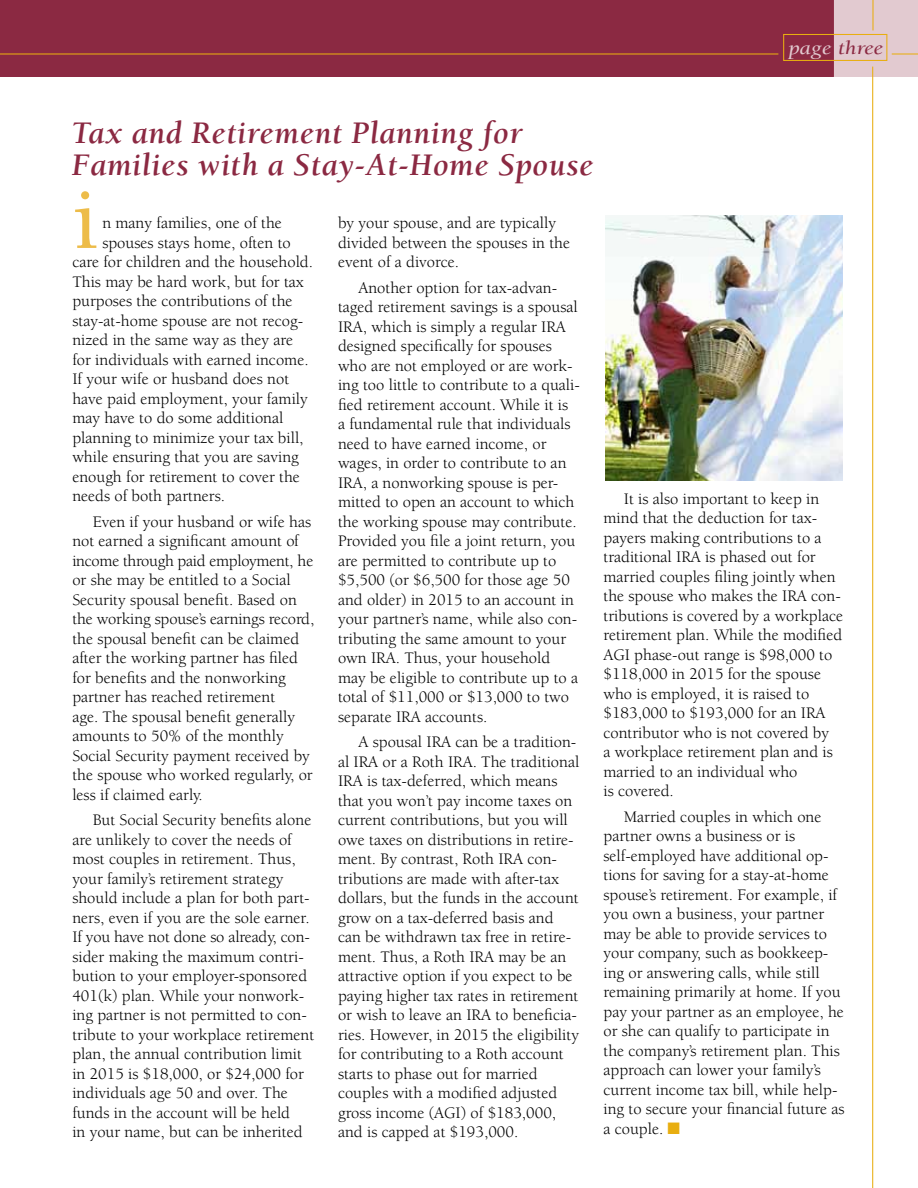
<style>
.page{position:relative;width:918px;height:1188px;background:#fff}
.page>*{position:absolute;margin:0;border:0;box-sizing:border-box;transform-origin:0 0}
.t1{font:500 90px "Berkeley";color:#edbc49}
.t2{font:italic 700 32.25px/32.2px "Berkeley";letter-spacing:.02em;color:#8b2942}
.t3{font:italic 19.5px "Berkeley";letter-spacing:-.01em;color:#8b2942;scale:1.2 1}
.t4{font:16.5px/19.5px "Berkeley";color:#000}
.s1{color:#e2cad0}
</style>
<div class="page">
<div style="left:834px;top:0;width:84px;height:77px;background:#e2cad0"></div>
<div style="left:0;top:0;width:834px;height:77px;background:#8b2942"></div>
<hr style="left:0;top:53px;width:778px;height:2px;background:#e8ae10">
<hr style="left:872px;top:0;width:2px;height:30px;background:#e8ae10">
<div style="left:783px;top:34px;width:104px;height:27px;border:1px solid #e8ae10"></div>
<hr style="left:892px;top:53px;width:26px;height:2px;background:#e8ae10">
<hr style="left:872px;top:67px;width:1px;height:1121px;background:#e8ae10">
<img style="left:605px;top:215px;width:238px;height:266px">
<p class="t3" style="left:788px;top:37px;width:80px"><span class="s1">page</span> three</p>
<h2 class="t2" style="left:72px;top:117px;width:523px">Tax and Retirement Planning for<br>Families with a Stay-At-Home Spouse</h2>
<p class="t4" style="left:102px;top:214px;width:181px">n many families, one of the</p>
<p class="t4" style="left:102px;top:233px;width:190px">spouses stays home, often to</p>
<p class="t4" style="left:72px;top:253px;width:242px">care for children and the household.</p>
<p class="t4" style="left:72px;top:272px;width:233px">This may be hard work, but for tax</p>
<p class="t4" style="left:72px;top:292px;width:222px">purposes the contributions of the</p>
<p class="t4" style="left:72px;top:311px;width:232px">stay-at-home spouse are not recog-</p>
<p class="t4" style="left:72px;top:331px;width:222px">nized in the same way as they are</p>
<p class="t4" style="left:72px;top:350px;width:238px">for individuals with earned income.</p>
<p class="t4" style="left:72px;top:370px;width:218px">If your wife or husband does not</p>
<p class="t4" style="left:72px;top:389px;width:237px">have paid employment, your family</p>
<p class="t4" style="left:72px;top:409px;width:213px">may have to do some additional</p>
<p class="t4" style="left:72px;top:428px;width:233px">planning to minimize your tax bill,</p>
<p class="t4" style="left:72px;top:448px;width:228px">while ensuring that you are saving</p>
<p class="t4" style="left:72px;top:467px;width:229px">enough for retirement to cover the</p>
<p class="t4" style="left:72px;top:487px;width:154px">needs of both partners.</p>
<p class="t4" style="left:72px;top:512px;width:243px;text-indent:20px">Even if your husband or wife has not earned a significant amount of income through paid employment, he or she may be entitled to a Social Security spousal benefit. Based on the working spouse’s earnings record, the spousal benefit can be claimed after the working partner has filed for benefits and the nonworking partner has reached retirement<br>age. The spousal benefit generally amounts to 50% of the monthly Social Security payment received by the spouse who worked regularly, or less if claimed early.</p>
<p class="t4" style="left:72px;top:811px;width:243px;text-indent:20px">But Social Security benefits alone are unlikely to cover the needs of most couples in retirement. Thus, your family’s retirement strategy should include a plan for both part&shy;ners, even if you are the sole earner.<br>If you have not done so already, con&shy;sider making the maximum contri&shy;bution to your employer-sponsored 401(k) plan. While your nonwork&shy;ing partner is not permitted to con&shy;tribute to your workplace retirement plan, the annual contribution limit in 2015 is $18,000, or $24,000 for individuals age 50 and over. The funds in the account will be held<br>in your name, but can be inherited</p>
<h1 class="t1" style="left:73px;top:172px;width:27px">i</h1>
<p class="t4" style="left:338px;top:214px;width:234px">by your spouse, and are typically divided between the spouses in the event of a divorce.</p>
<p class="t4" style="left:338px;top:278px;width:243px;text-indent:20px">Another option for tax-advan&shy;taged retirement savings is a spousal IRA, which is simply a regular IRA designed specifically for spouses who are not employed or are work&shy;ing too little to contribute to a quali&shy;fied retirement account. While it is<br>a fundamental rule that individuals need to have earned income, or wages, in order to contribute to an IRA, a nonworking spouse is per&shy;mitted to open an account to which the working spouse may contribute.<br>Provided you file a joint return, you are permitted to contribute up to $5,500 (or $6,500 for those age 50 and older) in 2015 to an account in your partner’s name, while also con&shy;tributing the same amount to your own IRA. Thus, your household may be eligible to contribute up to a total of $11,000 or $13,000 to two separate IRA accounts.</p>
<p class="t4" style="left:338px;top:733px;width:243px;text-indent:20px">A spousal IRA can be a tradition&shy;al IRA or a Roth IRA. The traditional IRA is tax-deferred, which means that you won’t pay income taxes on current contributions, but you will owe taxes on distributions in retire&shy;ment. By contrast, Roth IRA con&shy;tributions are made with after-tax dollars, but the funds in the account grow on a tax-deferred basis and can be withdrawn tax free in retire&shy;ment. Thus, a Roth IRA may be an attractive option if you expect to be paying higher tax rates in retirement or wish to leave an IRA to beneficia&shy;ries. However, in 2015 the eligibility for contributing to a Roth account starts to phase out for married couples with a modified adjusted gross income (AGI) of $183,000, and is capped at $193,000.</p>
<p class="t4" style="left:603px;top:489px;width:241px;text-indent:20px">It is also important to keep in mind that the deduction for tax&shy;payers making contributions to a traditional IRA is phased out for married couples filing jointly when the spouse who makes the IRA con&shy;tributions is covered by a workplace retirement plan. While the modified<br>AGI phase-out range is $98,000 to $118,000 in 2015 for the spouse who is employed, it is raised to $183,000 to $193,000 for an IRA contributor who is not covered by<br>a workplace retirement plan and is married to an individual who<br>is covered.</p>
<p class="t4" style="left:603px;top:807px;width:243px;text-indent:20px">Married couples in which one partner owns a business or is self-employed have additional op&shy;tions for saving for a stay-at-home spouse’s retirement. For example, if you own a business, your partner may be able to provide services to your company, such as bookkeep&shy;ing or answering calls, while still remaining primarily at home. If you pay your partner as an employee, he or she can qualify to participate in the company’s retirement plan. This approach can lower your family’s current income tax bill, while help&shy;ing to secure your financial future as a couple.</p>
</div>
